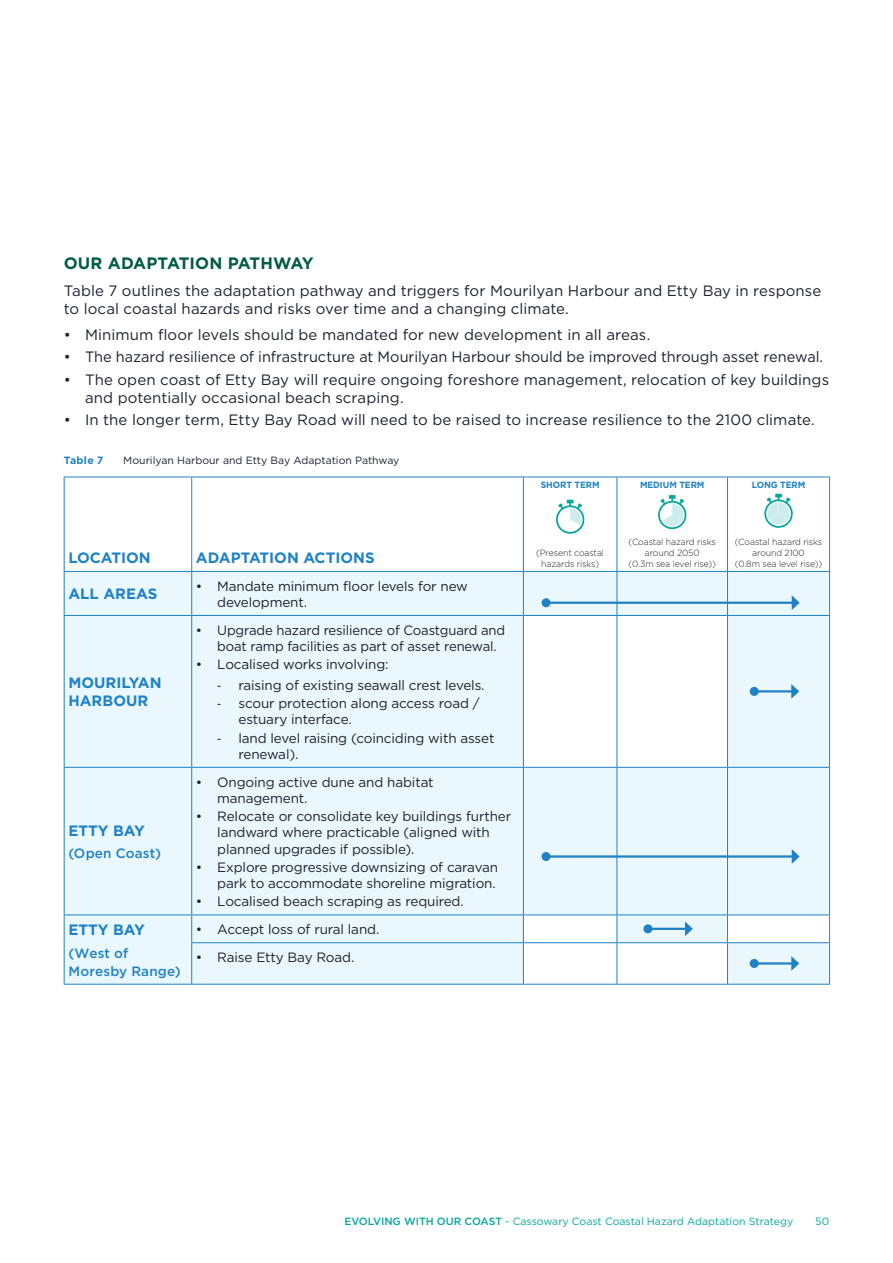
<style>
.page{position:relative;width:893px;height:1263px;background:#fff}
.page>*{position:absolute;margin:0;border:0;box-sizing:border-box;transform-origin:0 0}
.t1{font:700 16.5px "Gotham";letter-spacing:.01em;color:#025b46}
.t2{font:15px/18px "Gotham";letter-spacing:.005em;color:#1d2030}
.t3{font:700 15px/18px "Gotham";color:#1f82c5}
.t4{font:13.5px/16.2px "Gotham";letter-spacing:-.01em;color:#1d2030}
.t5{font:500 13.5px/18px "Gotham";letter-spacing:.015em;color:#1f82c5}
.t6{font:10.5px "Gotham";color:#00a79d}
.t7{font:10.5px "Gotham";color:#1d2030}
.t8{font:700 10.5px "Gotham";letter-spacing:.025em;color:#1f82c5}
.t9{font:300 9px/11.2px "Gotham";letter-spacing:-.01em;color:#1d2030;text-align:center}
.t10{font:700 9px "Gotham";letter-spacing:-.01em;color:#1f82c5}
.s1{font-family:"Myriad Pro"}
.s2{font-weight:500}
</style>
<div class="page">
<div style="left:65px;top:572px;width:764px;height:412px;background:#eaf7fc"></div>
<svg style="left:524px;top:616px;width:305px;height:368px"></svg>
<hr style="left:64px;top:477px;width:128px;height:1px;background:#1f82c5">
<hr style="left:64px;top:477px;width:1px;height:94px;background:#1f82c5">
<hr style="left:192px;top:477px;width:331px;height:1px;background:#1f82c5">
<hr style="left:191px;top:477px;width:1px;height:94px;background:#1f82c5">
<hr style="left:523px;top:477px;width:94px;height:1px;background:#1f82c5">
<hr style="left:523px;top:477px;width:1px;height:94px;background:#1f82c5">
<hr style="left:617px;top:477px;width:110px;height:1px;background:#1f82c5">
<hr style="left:617px;top:477px;width:1px;height:94px;background:#1f82c5">
<hr style="left:727px;top:477px;width:103px;height:1px;background:#1f82c5">
<hr style="left:727px;top:477px;width:1px;height:94px;background:#1f82c5">
<hr style="left:829px;top:477px;width:1px;height:94px;background:#1f82c5">
<hr style="left:64px;top:571px;width:128px;height:1px;background:#1f82c5">
<hr style="left:64px;top:572px;width:1px;height:43px;background:#1f82c5">
<hr style="left:192px;top:571px;width:331px;height:1px;background:#1f82c5">
<hr style="left:191px;top:572px;width:1px;height:43px;background:#1f82c5">
<hr style="left:523px;top:571px;width:94px;height:1px;background:#1f82c5">
<hr style="left:523px;top:572px;width:1px;height:43px;background:#1f82c5">
<hr style="left:617px;top:571px;width:110px;height:1px;background:#1f82c5">
<hr style="left:617px;top:572px;width:1px;height:43px;background:#1f82c5">
<hr style="left:727px;top:571px;width:103px;height:1px;background:#1f82c5">
<hr style="left:727px;top:572px;width:1px;height:43px;background:#1f82c5">
<hr style="left:829px;top:572px;width:1px;height:43px;background:#1f82c5">
<hr style="left:64px;top:616px;width:1px;height:151px;background:#1f82c5">
<hr style="left:191px;top:616px;width:1px;height:151px;background:#1f82c5">
<hr style="left:523px;top:616px;width:1px;height:151px;background:#1f82c5">
<hr style="left:617px;top:616px;width:1px;height:151px;background:#1f82c5">
<hr style="left:64px;top:768px;width:1px;height:146px;background:#1f82c5">
<hr style="left:191px;top:768px;width:1px;height:146px;background:#1f82c5">
<hr style="left:64px;top:615px;width:128px;height:1px;background:#1f82c5">
<hr style="left:64px;top:767px;width:128px;height:1px;background:#1f82c5">
<hr style="left:64px;top:914px;width:128px;height:1px;background:#1f82c5">
<svg style="left:64px;top:915px;width:1px;height:28px"></svg>
<hr style="left:64px;top:943px;width:1px;height:41px;background:#1f82c5">
<hr style="left:192px;top:615px;width:331px;height:1px;background:#1f82c5">
<hr style="left:523px;top:615px;width:94px;height:1px;background:#1f82c5">
<hr style="left:617px;top:615px;width:110px;height:1px;background:#1f82c5">
<hr style="left:727px;top:615px;width:103px;height:1px;background:#1f82c5">
<hr style="left:727px;top:616px;width:1px;height:151px;background:#1f82c5">
<hr style="left:829px;top:616px;width:1px;height:151px;background:#1f82c5">
<hr style="left:192px;top:767px;width:331px;height:1px;background:#1f82c5">
<hr style="left:523px;top:768px;width:1px;height:146px;background:#1f82c5">
<hr style="left:617px;top:767px;width:110px;height:1px;background:#1f82c5">
<hr style="left:617px;top:768px;width:1px;height:146px;background:#1f82c5">
<hr style="left:727px;top:768px;width:1px;height:146px;background:#1f82c5">
<hr style="left:829px;top:768px;width:1px;height:146px;background:#1f82c5">
<hr style="left:192px;top:914px;width:331px;height:1px;background:#1f82c5">
<svg style="left:191px;top:915px;width:1px;height:27px"></svg>
<svg style="left:523px;top:915px;width:1px;height:27px"></svg>
<hr style="left:617px;top:914px;width:110px;height:1px;background:#1f82c5">
<svg style="left:617px;top:915px;width:1px;height:27px"></svg>
<svg style="left:727px;top:915px;width:1px;height:27px"></svg>
<svg style="left:829px;top:915px;width:1px;height:27px"></svg>
<hr style="left:727px;top:942px;width:103px;height:1px;background:#1f82c5">
<hr style="left:727px;top:943px;width:1px;height:41px;background:#1f82c5">
<hr style="left:829px;top:943px;width:1px;height:41px;background:#1f82c5">
<hr style="left:727px;top:767px;width:103px;height:1px;background:#1f82c5">
<hr style="left:523px;top:914px;width:94px;height:1px;background:#1f82c5">
<hr style="left:727px;top:914px;width:103px;height:1px;background:#1f82c5">
<hr style="left:191px;top:942px;width:332px;height:1px;background:#1f82c5">
<hr style="left:191px;top:943px;width:1px;height:41px;background:#1f82c5">
<hr style="left:523px;top:942px;width:94px;height:1px;background:#1f82c5">
<hr style="left:523px;top:943px;width:1px;height:41px;background:#1f82c5">
<hr style="left:617px;top:942px;width:110px;height:1px;background:#1f82c5">
<hr style="left:617px;top:943px;width:1px;height:41px;background:#1f82c5">
<hr style="left:727px;top:984px;width:103px;height:1px;background:#1f82c5">
<hr style="left:523px;top:767px;width:94px;height:1px;background:#1f82c5">
<hr style="left:192px;top:984px;width:331px;height:1px;background:#1f82c5">
<hr style="left:523px;top:984px;width:94px;height:1px;background:#1f82c5">
<hr style="left:617px;top:984px;width:110px;height:1px;background:#1f82c5">
<hr style="left:64px;top:984px;width:128px;height:1px;background:#1f82c5">
<svg style="left:556px;top:500px;width:29px;height:34px"></svg>
<svg style="left:658px;top:495px;width:29px;height:34px"></svg>
<svg style="left:764px;top:494px;width:29px;height:34px"></svg>
<hr style="left:754px;top:690px;width:39px;height:2px;background:#1f82c5">
<div style="left:750px;top:687px;width:9px;height:9px;background:#1f82c5;border-radius:50%"></div>
<svg style="left:791px;top:684px;width:8px;height:15px"></svg>
<hr style="left:648px;top:928px;width:39px;height:2px;background:#1f82c5">
<div style="left:643px;top:924px;width:9px;height:9px;background:#1f82c5;border-radius:50%"></div>
<svg style="left:685px;top:921px;width:8px;height:15px"></svg>
<hr style="left:754px;top:962px;width:39px;height:2px;background:#1f82c5">
<div style="left:750px;top:959px;width:9px;height:9px;background:#1f82c5;border-radius:50%"></div>
<svg style="left:791px;top:956px;width:8px;height:15px"></svg>
<hr style="left:546px;top:602px;width:247px;height:2px;background:#1f82c5">
<div style="left:542px;top:598px;width:8px;height:9px;background:#1f82c5;border-radius:50%"></div>
<svg style="left:792px;top:595px;width:8px;height:15px"></svg>
<hr style="left:546px;top:855px;width:247px;height:3px;background:#1f82c5">
<div style="left:542px;top:852px;width:8px;height:9px;background:#1f82c5;border-radius:50%"></div>
<svg style="left:792px;top:849px;width:8px;height:15px"></svg>
<p class="t1" style="left:64px;top:252px;width:251px">OUR ADAPTATION PATHWAY</p>
<p class="t2" style="left:64px;top:281px;width:759px">Table 7 outlines the adaptation pathway and triggers for Mourilyan Harbour and Etty Bay in response to local coastal hazards and risks over time and a changing climate.</p>
<p class="t2" style="left:64px;top:325px;width:588px">• Minimum floor levels should be mandated for new development in all areas.</p>
<p class="t2" style="left:64px;top:348px;width:761px">• The hazard resilience of infrastructure at Mourilyan Harbour should be improved through asset renewal.</p>
<p class="t2" style="left:85px;top:370px;width:746px;text-indent:-21px">• The open coast of Etty Bay will require ongoing foreshore management, relocation of key buildings and potentially occasional beach scraping.</p>
<p class="t2" style="left:64px;top:410px;width:752px">• In the longer term, Etty Bay Road will need to be raised to increase resilience to the 2100 climate.</p>
<p class="t8" style="left:64px;top:453px;width:41px">Table 7</p>
<p class="t7" style="left:123px;top:453px;width:278px">Mourilyan Harbour and Etty Bay Adaptation Pathway</p>
<p class="t3" style="left:68px;top:548px;width:84px">LOCATION</p>
<p class="t3" style="left:196px;top:548px;width:180px">ADAPTATION ACTIONS</p>
<p class="t3" style="left:68px;top:585px;width:90px">ALL AREAS</p>
<p class="t4" style="left:217px;top:578px;width:252px;text-indent:-21px">• Mandate minimum floor levels for new development.</p>
<p class="t3" style="left:68px;top:674px;width:95px">MOURILYAN<br>HARBOUR</p>
<p class="t3" style="left:68px;top:821px;width:78px">ETTY BAY</p>
<p class="t5" style="left:68px;top:844px;width:94px">(Open Coast)</p>
<p class="t3" style="left:68px;top:921px;width:78px">ETTY BAY</p>
<p class="t5" style="left:68px;top:944px;width:114px">(West of<br>Moresby Range)</p>
<p class="t4" style="left:217px;top:622px;width:289px;text-indent:-21px">• Upgrade hazard resilience of Coastguard and boat ramp facilities as part of asset renewal.</p>
<p class="t4" style="left:196px;top:656px;width:194px">• Localised works involving:</p>
<p class="t4" style="left:217px;top:677px;width:269px"><span class="s1">-</span> raising of existing seawall crest levels.</p>
<p class="t4" style="left:238px;top:695px;width:243px;text-indent:-21px"><span class="s1">-</span> scour protection along access road / estuary interface.</p>
<p class="t4" style="left:238px;top:729px;width:257px;text-indent:-21px"><span class="s1">-</span> land level raising (coinciding with asset renewal).</p>
<p class="t4" style="left:217px;top:773px;width:218px;text-indent:-21px">• Ongoing active dune and habitat management.</p>
<p class="t4" style="left:217px;top:808px;width:295px;text-indent:-21px">• Relocate or consolidate key buildings further landward where practicable (aligned with planned upgrades if possible).</p>
<p class="t4" style="left:196px;top:859px;width:304px;text-align:right">• Explore progressive downsizing of caravan park to accommodate shoreline migration.</p>
<p class="t4" style="left:196px;top:893px;width:269px">• Localised beach scraping as required.</p>
<p class="t4" style="left:196px;top:921px;width:185px">• Accept loss of rural land.</p>
<p class="t4" style="left:196px;top:949px;width:160px">• Raise Etty Bay Road.</p>
<p class="t10" style="left:541px;top:479px;width:60px">SHORT TERM</p>
<p class="t9" style="left:536px;top:547px;width:69px">(Present coastal hazards risks)</p>
<p class="t10" style="left:640px;top:479px;width:66px">MEDIUM TERM</p>
<p class="t9" style="left:629px;top:536px;width:89px">(Coastal hazard risks around 2050<br>(0.3m sea level rise))</p>
<p class="t10" style="left:752px;top:479px;width:55px">LONG TERM</p>
<p class="t9" style="left:735px;top:536px;width:89px">(Coastal hazard risks around 2100<br>(0.8m sea level rise))</p>
<p class="t6" style="left:344px;top:1214px;width:450px"><span class="s2">EVOLVING WITH OUR COAST</span> - Cassowary Coast Coastal Hazard Adaptation Strategy</p>
<p class="t6" style="left:815px;top:1214px;width:15px">50</p>
</div>
